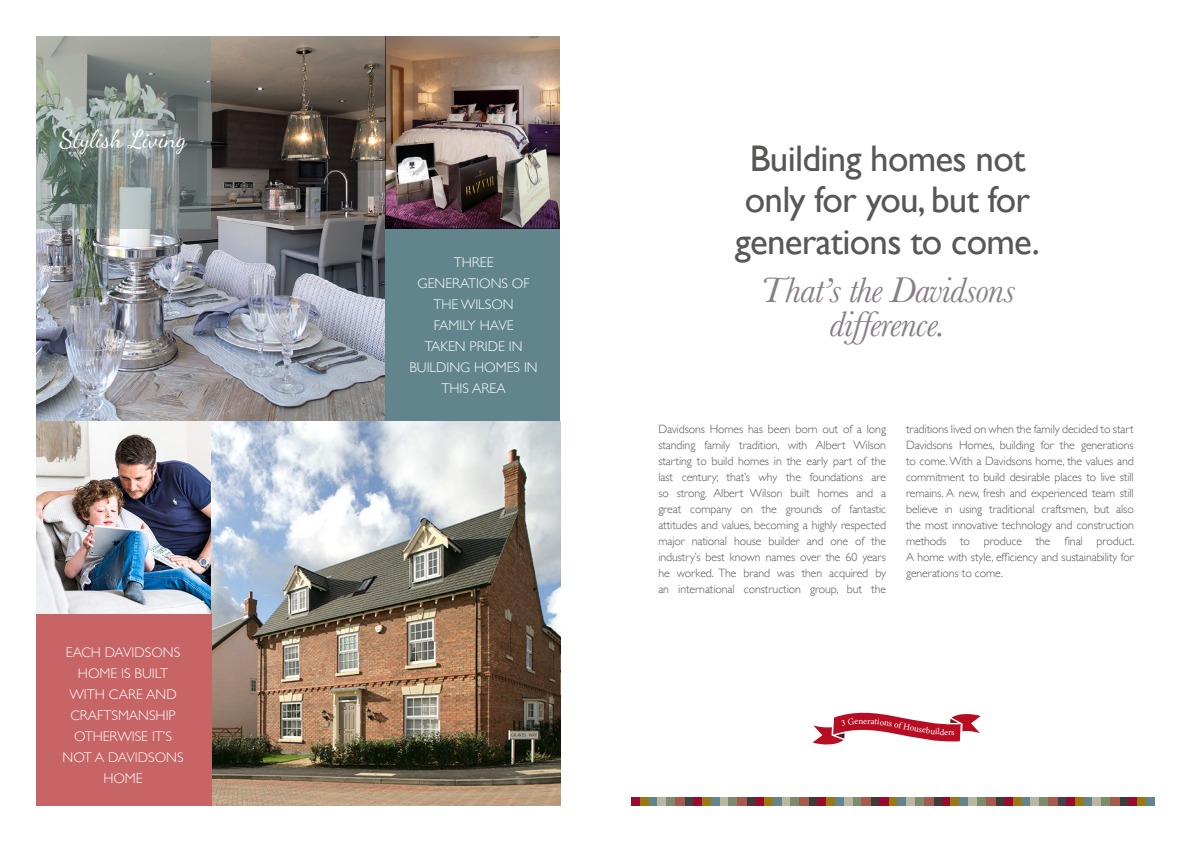
<style>
.page{position:relative;width:1191px;height:842px;background:#fff}
.page>*{position:absolute;margin:0;border:0;box-sizing:border-box;transform-origin:0 0}
.t1{font:37px/41.5px "Gill Sans";letter-spacing:-.02em;color:#575756;text-align:center}
.t2{font:italic 37px/34px "Baskerville";letter-spacing:-.02em;color:#8b7d87;text-align:center}
.t3{font:25px "Dancing Script";color:#fff}
.t4{font:300 14px/21px "Gill Sans";color:#fff;text-align:center}
.t5{font:300 12px/16px "Gill Sans";letter-spacing:-.01em;color:#575756;text-align:justify}
.t6{font:9px "Minion Pro";color:#fff}
</style>
<div class="page">
<img style="left:36px;top:36px;width:350px;height:385px">
<div style="left:386px;top:228px;width:174px;height:193px;background:#61848d"></div>
<img style="left:386px;top:36px;width:174px;height:192px">
<svg style="left:36px;top:36px;width:174px;height:193px;background:#88928d"></svg>
<img style="left:211px;top:421px;width:349px;height:385px">
<div style="left:36px;top:613px;width:175px;height:193px;background:#c66466"></div>
<img style="left:36px;top:421px;width:175px;height:192px">
<div style="left:631px;top:797px;width:9px;height:9px;background:#990a2c"></div>
<div style="left:640px;top:797px;width:9px;height:9px;background:#9a7914"></div>
<div style="left:649px;top:797px;width:9px;height:9px;background:#61848d"></div>
<div style="left:658px;top:797px;width:9px;height:9px;background:#b9b7a1"></div>
<div style="left:666px;top:797px;width:10px;height:9px;background:#7c8d6f"></div>
<div style="left:684px;top:797px;width:9px;height:9px;background:#404349"></div>
<div style="left:675px;top:797px;width:9px;height:9px;background:#a75a4a"></div>
<div style="left:693px;top:797px;width:9px;height:9px;background:#990a2c"></div>
<div style="left:702px;top:797px;width:9px;height:9px;background:#9a7914"></div>
<div style="left:711px;top:797px;width:9px;height:9px;background:#61848d"></div>
<div style="left:720px;top:797px;width:9px;height:9px;background:#b9b7a1"></div>
<div style="left:729px;top:797px;width:9px;height:9px;background:#7c8d6f"></div>
<div style="left:746px;top:797px;width:9px;height:9px;background:#3c3c3b"></div>
<div style="left:737px;top:797px;width:9px;height:9px;background:#a75a4a"></div>
<div style="left:755px;top:797px;width:9px;height:9px;background:#990a2c"></div>
<div style="left:889px;top:797px;width:9px;height:9px;background:#9a7914"></div>
<div style="left:897px;top:797px;width:9px;height:9px;background:#61848d"></div>
<div style="left:906px;top:797px;width:9px;height:9px;background:#b9b7a1"></div>
<div style="left:915px;top:797px;width:9px;height:9px;background:#7c8d6f"></div>
<div style="left:933px;top:797px;width:9px;height:9px;background:#3c3c3b"></div>
<div style="left:924px;top:797px;width:9px;height:9px;background:#a75a4a"></div>
<div style="left:942px;top:797px;width:9px;height:9px;background:#990a2c"></div>
<div style="left:951px;top:797px;width:9px;height:9px;background:#9a7914"></div>
<div style="left:959px;top:797px;width:9px;height:9px;background:#61848d"></div>
<div style="left:968px;top:797px;width:9px;height:9px;background:#b9b7a1"></div>
<div style="left:977px;top:797px;width:9px;height:9px;background:#7c8d6f"></div>
<div style="left:764px;top:797px;width:9px;height:9px;background:#9a7914"></div>
<div style="left:773px;top:797px;width:9px;height:9px;background:#61848d"></div>
<div style="left:782px;top:797px;width:9px;height:9px;background:#b9b7a1"></div>
<div style="left:791px;top:797px;width:9px;height:9px;background:#7c8d6f"></div>
<div style="left:808px;top:797px;width:10px;height:9px;background:#3c3c3b"></div>
<div style="left:799px;top:797px;width:10px;height:9px;background:#a75a4a"></div>
<div style="left:817px;top:797px;width:9px;height:9px;background:#990a2c"></div>
<div style="left:826px;top:797px;width:9px;height:9px;background:#9a7914"></div>
<div style="left:835px;top:797px;width:9px;height:9px;background:#61848d"></div>
<div style="left:844px;top:797px;width:9px;height:9px;background:#b9b7a1"></div>
<div style="left:853px;top:797px;width:9px;height:9px;background:#7c8d6f"></div>
<div style="left:871px;top:797px;width:9px;height:9px;background:#3c3c3b"></div>
<div style="left:862px;top:797px;width:9px;height:9px;background:#a75a4a"></div>
<div style="left:879px;top:797px;width:10px;height:9px;background:#990a2c"></div>
<div style="left:995px;top:797px;width:9px;height:9px;background:#3c3c3b"></div>
<div style="left:986px;top:797px;width:9px;height:9px;background:#a75a4a"></div>
<div style="left:1004px;top:797px;width:9px;height:9px;background:#990a2c"></div>
<div style="left:1013px;top:797px;width:9px;height:9px;background:#9a7914"></div>
<div style="left:1022px;top:797px;width:9px;height:9px;background:#61848d"></div>
<div style="left:1030px;top:797px;width:10px;height:9px;background:#b9b7a1"></div>
<div style="left:1039px;top:797px;width:9px;height:9px;background:#7c8d6f"></div>
<div style="left:1057px;top:797px;width:9px;height:9px;background:#404349"></div>
<div style="left:1048px;top:797px;width:9px;height:9px;background:#a75a4a"></div>
<div style="left:1066px;top:797px;width:9px;height:9px;background:#990a2c"></div>
<div style="left:1075px;top:797px;width:9px;height:9px;background:#9a7914"></div>
<div style="left:1084px;top:797px;width:9px;height:9px;background:#61848d"></div>
<div style="left:1093px;top:797px;width:9px;height:9px;background:#b9b7a1"></div>
<div style="left:1101px;top:797px;width:9px;height:9px;background:#7c8d6f"></div>
<div style="left:1119px;top:797px;width:9px;height:9px;background:#3c3c3b"></div>
<div style="left:1110px;top:797px;width:9px;height:9px;background:#a75a4a"></div>
<div style="left:1128px;top:797px;width:9px;height:9px;background:#990a2c"></div>
<div style="left:1137px;top:797px;width:9px;height:9px;background:#9a7914"></div>
<div style="left:1146px;top:797px;width:8px;height:9px;background:#61848d"></div>
<svg style="left:812px;top:712px;width:168px;height:33px"></svg>
<h2 class="t3" style="left:60px;top:119px;width:128px">Stylish Living</h2>
<p class="t4" style="left:63px;top:641px;width:123px">EACH DAVIDSONS<br>HOME IS BUILT<br>WITH CARE AND<br>CRAFTSMANSHIP<br>OTHERWISE IT’S<br>NOT A DAVIDSONS<br>HOME</p>
<p class="t4" style="left:409px;top:251px;width:130px">THREE<br>GENERATIONS OF<br>THE WILSON<br>FAMILY HAVE<br>TAKEN PRIDE IN<br>BUILDING HOMES IN<br>THIS AREA</p>
<h1 class="t1" style="left:735px;top:137px;width:306px">Building homes not only for you, but for generations to come.</h1>
<h1 class="t2" style="left:760px;top:273px;width:256px">That’s the Davidsons difference.</h1>
<p class="t5" style="left:658px;top:420px;width:229px">Davidsons Homes has been born out of a long standing family tradition, with Albert Wilson starting to build homes in the early part of the last century; that’s why the foundations are so strong. Albert Wilson built homes and a great company on the grounds of fantastic attitudes and values, becoming a highly respected major national house builder and one of the industry’s best known names over the 60 years he worked. The brand was then acquired by an international construction group, but the</p>
<p class="t5" style="left:906px;top:420px;width:230px">traditions lived on when the family decided to start Davidsons Homes, building for the generations to come. With a Davidsons home, the values and commitment to build desirable places to live still remains. A new, fresh and experienced team still believe in using traditional craftsmen, but also the most innovative technology and construction methods to produce the final product.<br>A home with style, efficiency and sustainability for generations to come.</p>
<p class="t6" style="left:895px;top:718px;width:27px;rotate:11deg">of Hou</p>
<p class="t6" style="left:951px;top:726px;width:5px">s</p>
</div>
